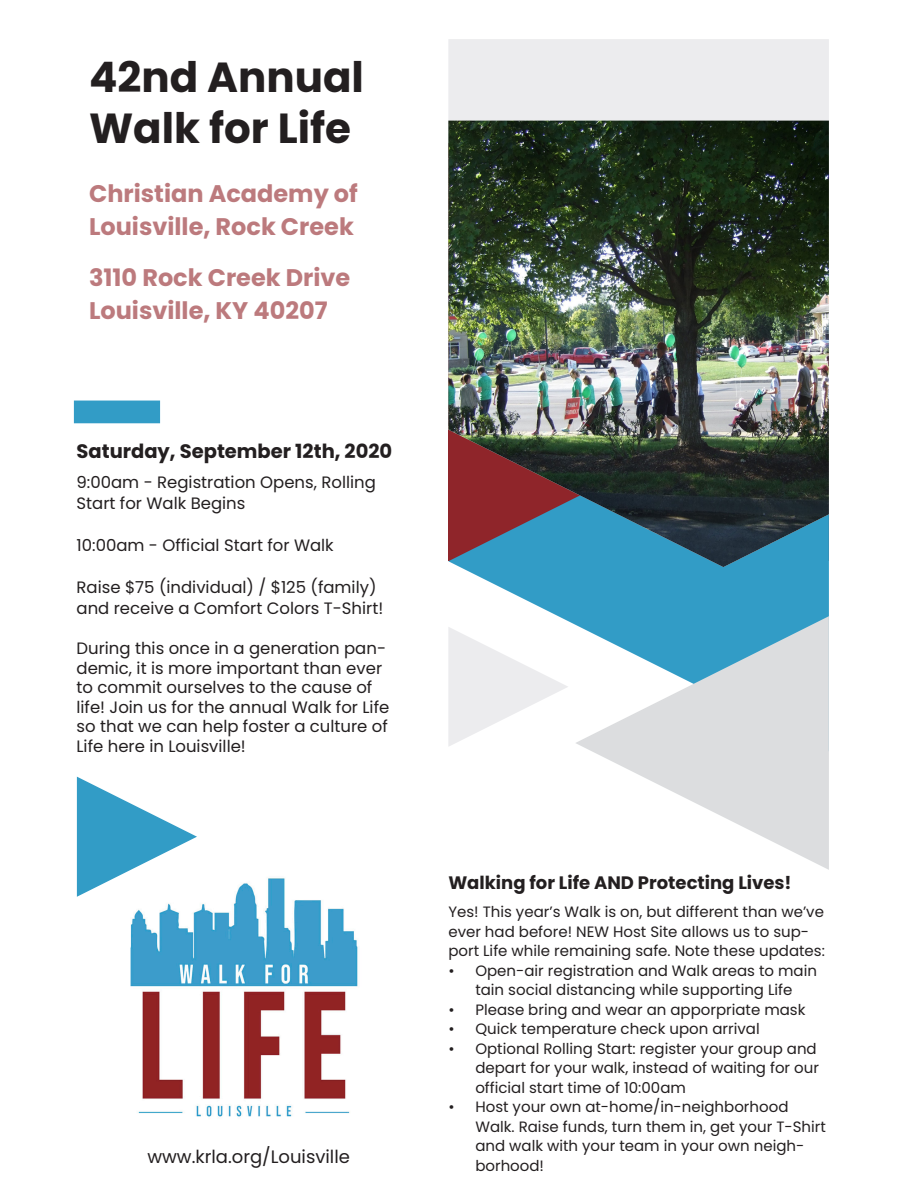
<style>
.page{position:relative;width:918px;height:1188px;background:#fff}
.page>*{position:absolute;margin:0;border:0;box-sizing:border-box;transform-origin:0 0}
.t1{font:700 42px/51px "Poppins";color:#231f20}
.Subtitle{font:700 24px/33px "Poppins";color:#bc7a7d}
.Heading_2_-_left{font:700 19.5px "Poppins";color:#231f20}
.Heading_2_-_left-2{font:700 18px "Poppins";color:#231f20}
.t2{font:18px "Poppins";color:#231f20}
.Body_text_1_-_left{font:16.5px/19.5px "Poppins";color:#231f20}
.Body_text_1_-_left-2{font:15px/19.5px "Poppins";color:#231f20}
</style>
<div class="page">
<svg style="left:460px;top:567px;width:369px;height:58px;fill:#329cc6"></svg>
<svg style="left:448px;top:627px;width:120px;height:119px"></svg>
<svg style="left:575px;top:616px;width:254px;height:254px;fill:#dcdddf"></svg>
<div style="left:74px;top:401px;width:86px;height:22px;background:#329cc6"></div>
<svg style="left:77px;top:777px;width:120px;height:66px"></svg>
<img style="left:76px;top:843px;width:282px;height:274px">
<div style="left:448px;top:39px;width:381px;height:82px;background:#ececee"></div>
<img style="left:448px;top:121px;width:381px;height:446px">
<p class="t1" style="left:89px;top:52px;width:276px">42nd Annual<br>Walk for Life</p>
<p class="Subtitle" style="left:89px;top:177px;width:270px">Christian Academy of<br>Louisville, Rock Creek</p>
<p class="Subtitle" style="left:89px;top:261px;width:263px">3110 Rock Creek Drive</p>
<p class="Subtitle" style="left:89px;top:294px;width:240px">Louisville, KY 40207</p>
<p class="Heading_2_-_left" style="left:77px;top:439px;width:317px">Saturday, September 12th, 2020</p>
<p class="Body_text_1_-_left" style="left:77px;top:472px;width:301px;line-height:21px">9:00am - Registration Opens, Rolling<br>Start for Walk Begins</p>
<p class="Body_text_1_-_left" style="left:77px;top:535px;width:259px">10:00am - Official Start for Walk</p>
<p class="Body_text_1_-_left" style="left:77px;top:577px;width:308px;line-height:21px">Raise $75 (individual) / $125 (family) and receive a Comfort Colors T-Shirt!</p>
<p class="Body_text_1_-_left" style="left:77px;top:639px;width:314px">During this once in a generation pan&shy;demic, it is more important than ever to commit ourselves to the cause of life! Join us for the annual Walk for Life so that we can help foster a culture of Life here in Louisville!</p>
<p class="t2" style="left:147px;top:1146px;width:204px">www.krla.org/Louisville</p>
<p class="Heading_2_-_left-2" style="left:448px;top:872px;width:345px">Walking for Life AND Protecting Lives!</p>
<p class="Body_text_1_-_left-2" style="left:448px;top:902px;width:378px">Yes! This year’s Walk is on, but different than we’ve ever had before! NEW Host Site allows us to sup&shy;port Life while remaining safe. Note these updates:</p>
<p class="Body_text_1_-_left-2" style="left:448px;top:961px;width:370px;text-align:center">• Open-air registration and Walk areas to main tain social distancing while supporting Life</p>
<p class="Body_text_1_-_left-2" style="left:448px;top:1000px;width:359px">• Please bring and wear an apporpriate mask</p>
<p class="Body_text_1_-_left-2" style="left:448px;top:1019px;width:313px">• Quick temperature check upon arrival</p>
<p class="Body_text_1_-_left-2" style="left:475px;top:1039px;width:345px;text-indent:-27px">• Optional Rolling Start: register your group and depart for your walk, instead of waiting for our official start time of 10:00am</p>
<p class="Body_text_1_-_left-2" style="left:475px;top:1097px;width:352px;text-indent:-27px">• Host your own at-home/in-neighborhood Walk. Raise funds, turn them in, get your T-Shirt and walk with your team in your own neigh&shy;borhood!</p>
</div>
